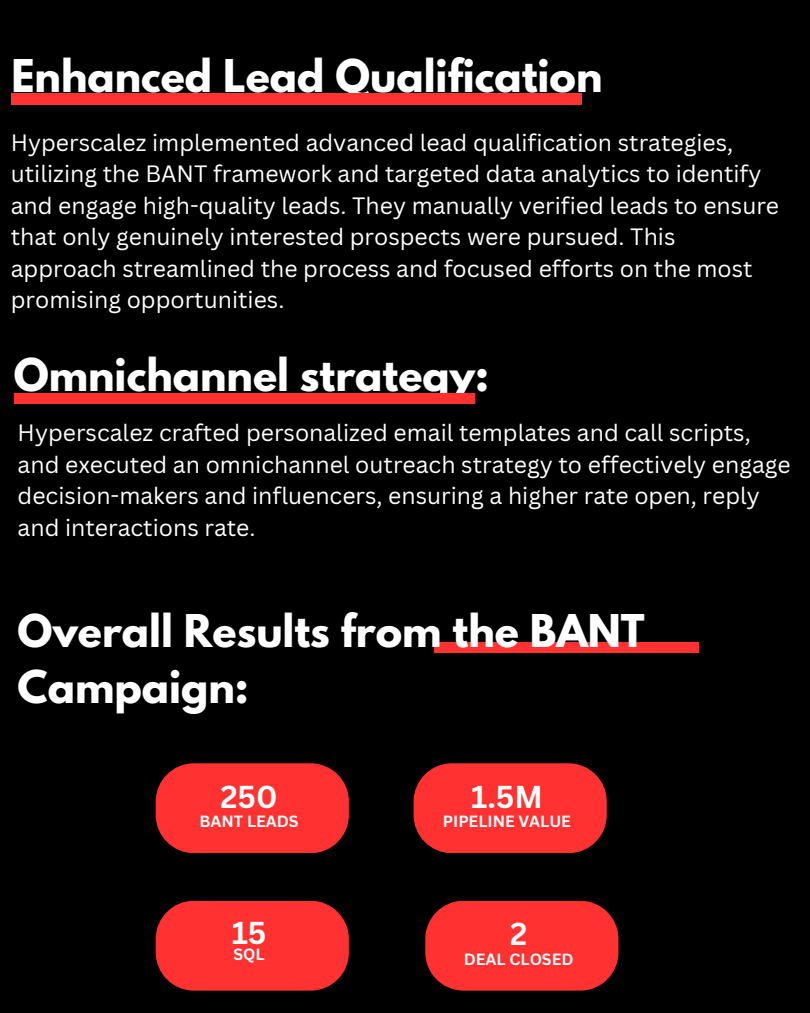
<style>
.page{position:relative;width:810px;height:1013px;background:#fff}
.page>*{position:absolute;margin:0;border:0;box-sizing:border-box;transform-origin:0 0}
.t1{font:700 40px/55.5px "League Spartan";color:#fff}
.t2{font:700 30.8px "Canva Sans";color:#fff}
.t3{font:23px/31.5px "Canva Sans";color:#fff}
.t4{font:700 15.8px "Canva Sans";color:#fff}
</style>
<div class="page">
<div style="left:0;top:0;width:810px;height:1012px;background:#000"></div>
<div style="left:156px;top:763px;width:193px;height:90px;background:#ff3131;border-radius:38px"></div>
<div style="left:11px;top:93px;width:570px;height:12px;background:#ff3131"></div>
<div style="left:14px;top:393px;width:460px;height:11px;background:#ff3131"></div>
<div style="left:434px;top:642px;width:265px;height:10px;background:#ff3131"></div>
<div style="left:156px;top:900px;width:193px;height:90px;background:#ff3131;border-radius:38px"></div>
<div style="left:414px;top:763px;width:193px;height:90px;background:#ff3131;border-radius:38px"></div>
<div style="left:425px;top:900px;width:193px;height:90px;background:#ff3131;border-radius:38px"></div>
<h3 class="t1" style="left:11px;top:53px;width:593px">Enhanced Lead Qualification</h3>
<h1 class="t3" style="left:11px;top:126px;width:770px">Hyperscalez implemented advanced lead qualification strategies, utilizing the BANT framework and targeted data analytics to identify and engage high-quality leads. They manually verified leads to ensure that only genuinely interested prospects were pursued. This approach streamlined the process and focused efforts on the most promising opportunities.</h1>
<h1 class="t1" style="left:14px;top:352px;width:477px">Omnichannel strategy:</h1>
<h3 class="t3" style="left:18px;top:416px;width:775px">Hyperscalez crafted personalized email templates and call scripts, and executed an omnichannel outreach strategy to effectively engage decision-makers and influencers, ensuring a higher rate open, reply and interactions rate.</h3>
<h2 class="t1" style="left:18px;top:608px;width:629px">Overall Results from the BANT<br>Campaign:</h2>
<h1 class="t2" style="left:220px;top:775px;width:59px">250</h1>
<h1 class="t4" style="left:199px;top:810px;width:101px">BANT LEADS</h1>
<h2 class="t2" style="left:232px;top:911px;width:36px">15</h2>
<p class="t4" style="left:233px;top:943px;width:33px">SQL</p>
<p class="t2" style="left:471px;top:775px;width:73px">1.5M</p>
<p class="t4" style="left:443px;top:810px;width:130px">PIPELINE VALUE</p>
<h2 class="t2" style="left:510px;top:912px;width:19px">2</h2>
<h2 class="t4" style="left:464px;top:947px;width:111px">DEAL CLOSED</h2>
</div>
